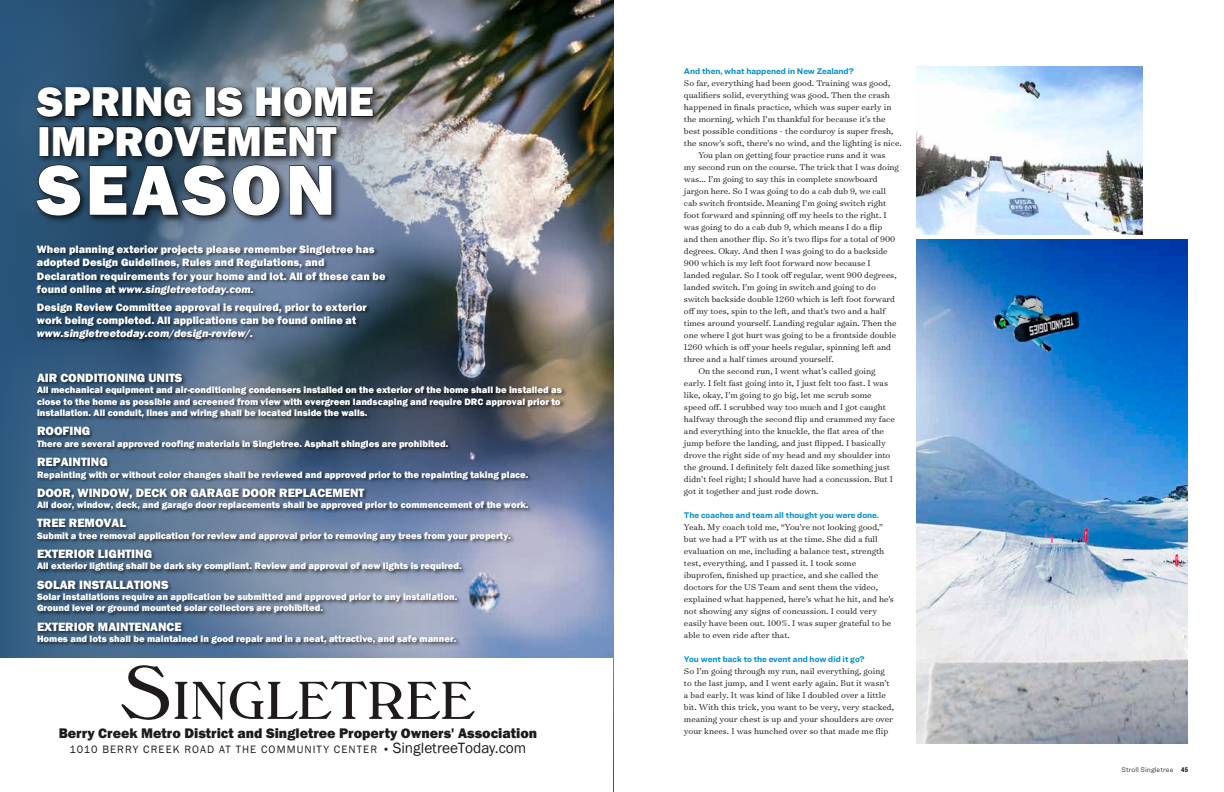
<style>
.page{position:relative;width:1224px;height:792px;background:#fff}
.page>*{position:absolute;margin:0;border:0;box-sizing:border-box;transform-origin:0 0}
.t1{font:800 73.1px "Franklin Gothic";letter-spacing:.055em;color:#fff}
.t2{font:800 42.9px/39.1px "Franklin Gothic";color:#fff}
.t3{font:800 14.3px "Franklin Gothic";color:#1f1b1b}
.t4{font:800 12.4px "Franklin Gothic";color:#fff}
.t5{font:800 11px/13.2px "Franklin Gothic";color:#fff}
.t6{font:11px "Franklin Gothic";letter-spacing:.1em;color:#1f1b1b}
.t7{font:italic 800 11px "Franklin Gothic";color:#fff}
.t8{font:800 9.6px/11.5px "Franklin Gothic";color:#fff;text-align:justify}
.t9{font:300 9.5px/12px "Surveyor Text";color:#171713}
.t10{font:700 8.5px "Ringside";color:#008fc8}
.t11{font:300 7px "Ringside";letter-spacing:.015em;color:#171713}
.s1{font-style:italic}
.s2{font-size:15.3px}
.s3{font-family:"Ringside Compressed";font-weight:900}
</style>
<div class="page">
<img style="left:917px;top:239px;width:271px;height:505px">
<img style="left:917px;top:67px;width:225px;height:167px">
<img style="left:502px;top:0;width:111px;height:658px">
<img style="left:0;top:0;width:502px;height:658px">
<svg style="left:121px;top:665px;width:354px;height:55px"></svg>
<img style="left:33px;top:368px;width:538px;height:284px">
<img style="left:30px;top:75px;width:366px;height:174px">
<svg style="left:35px;top:84px;width:339px;height:73px;background:#3a4751"></svg>
<svg style="left:35px;top:164px;width:46px;height:53px;background:#1a2d3c"></svg>
<svg style="left:88px;top:164px;width:193px;height:53px;background:#283643"></svg>
<svg style="left:288px;top:164px;width:45px;height:52px;background:#3a424e"></svg>
<img style="left:34px;top:241px;width:360px;height:112px">
<h2 class="t2" style="left:37px;top:82px;width:338px">SPRING IS HOME<br>IMPROVEMENT</h2>
<h1 class="t1" style="left:37px;top:143px;width:300px">SEASON</h1>
<p class="t5" style="left:37px;top:243px;width:350px">When planning exterior projects please remember Singletree has adopted Design Guidelines, Rules and Regulations, and Declaration requirements for your home and lot. All of these can be found online at <span class="s1">www.singletreetoday.com.</span></p>
<p class="t5" style="left:37px;top:301px;width:331px">Design Review Committee approval is required, prior to exterior work being completed. All applications can be found online at</p>
<p class="t7" style="left:37px;top:326px;width:218px">www.singletreetoday.com/design-review/.</p>
<h3 class="t4" style="left:37px;top:370px;width:147px">AIR CONDITIONING UNITS</h3>
<p class="t8" style="left:37px;top:384px;width:526px">All mechanical equipment and air-conditioning condensers installed on the exterior of the home shall be installed as close to the home as possible and screened from view with evergreen landscaping and require DRC approval prior to installation. All conduit, lines and wiring shall be located inside the walls.</p>
<h3 class="t4" style="left:37px;top:423px;width:55px">ROOFING</h3>
<p class="t8" style="left:37px;top:438px;width:413px">There are several approved roofing materials in Singletree. Asphalt shingles are prohibited.</p>
<h3 class="t4" style="left:37px;top:454px;width:72px">REPAINTING</h3>
<p class="t8" style="left:37px;top:469px;width:493px">Repainting with or without color changes shall be reviewed and approved prior to the repainting taking place.</p>
<h3 class="t4" style="left:37px;top:485px;width:329px">DOOR, WINDOW, DECK OR GARAGE DOOR REPLACEMENT</h3>
<p class="t8" style="left:37px;top:499px;width:493px">All door, window, deck, and garage door replacements shall be approved prior to commencement of the work.</p>
<h3 class="t4" style="left:37px;top:515px;width:91px">TREE REMOVAL</h3>
<p class="t8" style="left:37px;top:530px;width:475px">Submit a tree removal application for review and approval prior to removing any trees from your property.</p>
<h3 class="t4" style="left:37px;top:546px;width:117px">EXTERIOR LIGHTING</h3>
<p class="t8" style="left:37px;top:560px;width:426px">All exterior lighting shall be dark sky compliant. Review and approval of new lights is required.</p>
<h3 class="t4" style="left:37px;top:576px;width:133px">SOLAR INSTALLATIONS</h3>
<p class="t8" style="left:37px;top:591px;width:422px">Solar installations require an application be submitted and approved prior to any installation.<br>Ground level or ground mounted solar collectors are prohibited.</p>
<h3 class="t4" style="left:37px;top:618px;width:146px">EXTERIOR MAINTENANCE</h3>
<p class="t8" style="left:37px;top:633px;width:421px">Homes and lots shall be maintained in good repair and in a neat, attractive, and safe manner.</p>
<p class="t10" style="left:684px;top:64px;width:171px">And then, what happened in New Zealand?</p>
<p class="t9" style="left:684px;top:76px;width:208px">So far, everything had been good. Training was good,</p>
<p class="t9" style="left:684px;top:88px;width:208px">qualifiers solid, everything was good. Then the crash</p>
<p class="t9" style="left:684px;top:100px;width:209px">happened in finals practice, which was super early in</p>
<p class="t9" style="left:684px;top:112px;width:203px">the morning, which I’m thankful for because it’s the</p>
<p class="t9" style="left:684px;top:124px;width:211px">best possible conditions - the corduroy is super fresh,</p>
<p class="t9" style="left:684px;top:136px;width:219px">the snow’s soft, there’s no wind, and the lighting is nice.</p>
<p class="t9" style="left:698px;top:148px;width:189px">You plan on getting four practice runs and it was</p>
<p class="t9" style="left:684px;top:160px;width:217px">my second run on the course. The trick that I was doing</p>
<p class="t9" style="left:684px;top:172px;width:195px">was... I’m going to say this in complete snowboard</p>
<p class="t9" style="left:684px;top:184px;width:204px">jargon here. So I was going to do a cab dub 9, we call</p>
<p class="t9" style="left:684px;top:196px;width:204px">cab switch frontside. Meaning I’m going switch right</p>
<p class="t9" style="left:684px;top:208px;width:204px">foot forward and spinning off my heels to the right. I</p>
<p class="t9" style="left:684px;top:220px;width:200px">was going to do a cab dub 9, which means I do a flip</p>
<p class="t9" style="left:684px;top:232px;width:213px">and then another flip. So it’s two flips for a total of 900</p>
<p class="t9" style="left:684px;top:244px;width:205px">degrees. Okay. And then I was going to do a backside</p>
<p class="t9" style="left:684px;top:256px;width:188px">900 which is my left foot forward now because I</p>
<p class="t9" style="left:684px;top:268px;width:214px">landed regular. So I took off regular, went 900 degrees,</p>
<p class="t9" style="left:684px;top:280px;width:193px">landed switch. I’m going in switch and going to do</p>
<p class="t9" style="left:684px;top:292px;width:213px">switch backside double 1260 which is left foot forward</p>
<p class="t9" style="left:684px;top:304px;width:203px">off my toes, spin to the left, and that’s two and a half</p>
<p class="t9" style="left:684px;top:316px;width:214px">times around yourself. Landing regular again. Then the</p>
<p class="t9" style="left:684px;top:328px;width:214px">one where I got hurt was going to be a frontside double</p>
<p class="t9" style="left:684px;top:340px;width:209px">1260 which is off your heels regular, spinning left and</p>
<p class="t9" style="left:684px;top:352px;width:151px">three and a half times around yourself.</p>
<p class="t9" style="left:698px;top:364px;width:179px">On the second run, I went what’s called going</p>
<p class="t9" style="left:684px;top:376px;width:206px">early. I felt fast going into it, I just felt too fast. I was</p>
<p class="t9" style="left:684px;top:388px;width:189px">like, okay, I’m going to go big, let me scrub some</p>
<p class="t9" style="left:684px;top:400px;width:204px">speed off. I scrubbed way too much and I got caught</p>
<p class="t9" style="left:684px;top:412px;width:212px">halfway through the second flip and crammed my face</p>
<p class="t9" style="left:684px;top:424px;width:202px">and everything into the knuckle, the flat area of the</p>
<p class="t9" style="left:684px;top:436px;width:203px">jump before the landing, and just flipped. I basically</p>
<p class="t9" style="left:684px;top:448px;width:208px">drove the right side of my head and my shoulder into</p>
<p class="t9" style="left:684px;top:460px;width:208px">the ground. I definitely felt dazed like something just</p>
<p class="t9" style="left:684px;top:472px;width:211px">didn’t feel right; I should have had a concussion. But I</p>
<p class="t9" style="left:684px;top:484px;width:136px">got it together and just rode down.</p>
<p class="t10" style="left:684px;top:508px;width:197px">The coaches and team all thought you were done.</p>
<p class="t9" style="left:684px;top:520px;width:212px">Yeah. My coach told me, “You’re not looking good,” but we had a PT with us at the time. She did a full evaluation on me, including a balance test, strength test, everything, and I passed it. I took some ibuprofen, finished up practice, and she called the doctors for the US Team and sent them the video, explained what happened, here’s what he hit, and he’s not showing any signs of concussion. I could very easily have been out. 100%. I was super grateful to be able to even ride after that.</p>
<p class="t10" style="left:684px;top:652px;width:182px">You went back to the event and how did it go?</p>
<p class="t9" style="left:684px;top:664px;width:212px">So I’m going through my run, nail everything, going to the last jump, and I went early again. But it wasn’t a bad early. It was kind of like I doubled over a little bit. With this trick, you want to be very, very stacked, meaning your chest is up and your shoulders are over</p>
<h3 class="t3" style="left:59px;top:724px;width:480px">Berry Creek Metro District and Singletree Property Owners' Association</h3>
<p class="t9" style="left:684px;top:724px;width:206px">your knees. I was hunched over so that made me flip</p>
<p class="t6" style="left:70px;top:743px;width:458px">1010 BERRY CREEK ROAD AT THE COMMUNITY CENTER • <span class="s2">SingletreeToday.com</span></p>
<p class="t11" style="left:1121px;top:764px;width:68px">Stroll Singletree <span class="s3">45</span></p>
</div>
